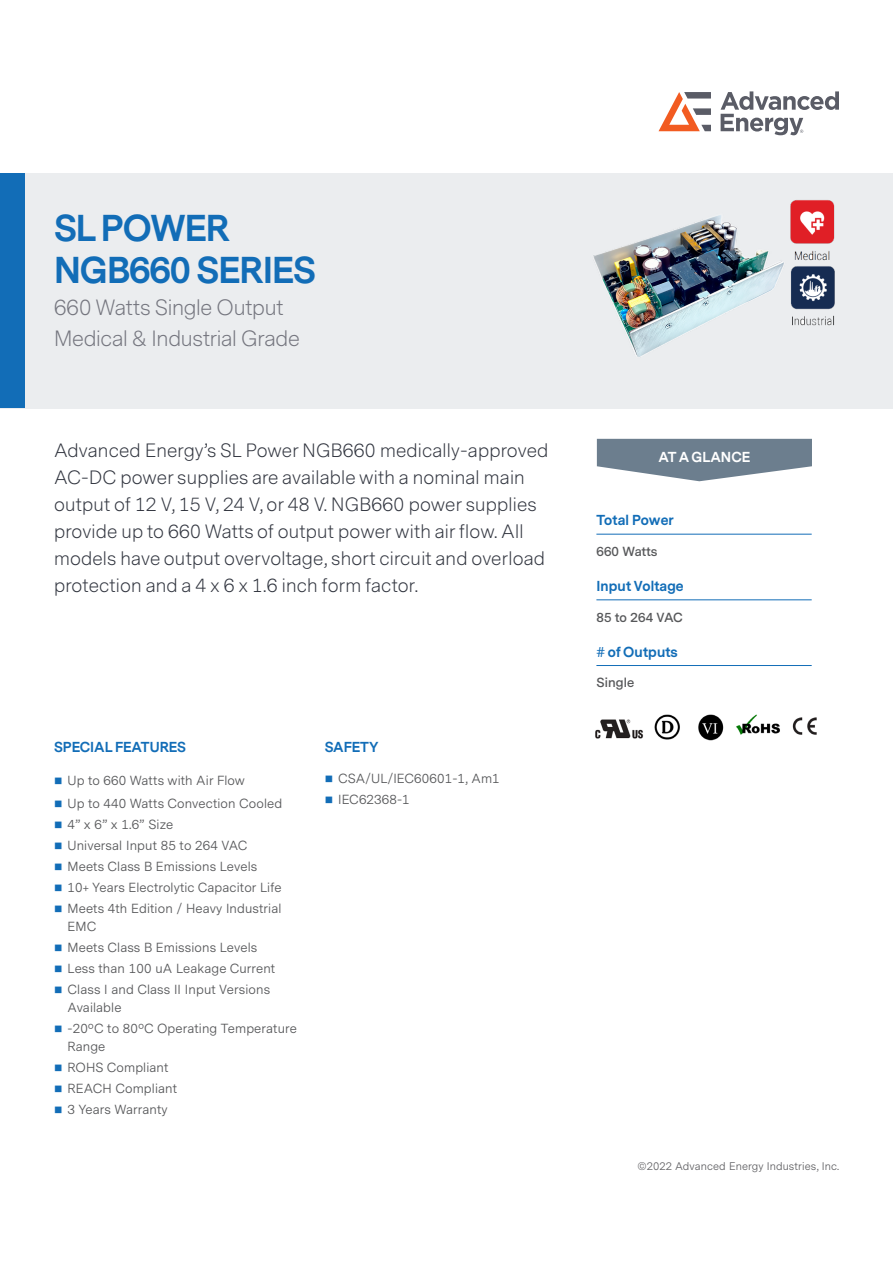
<style>
.page{position:relative;width:893px;height:1263px;background:#fff}
.page>*{position:absolute;margin:0;border:0;box-sizing:border-box;transform-origin:0 0}
.t1{font:700 34.95px "Messina Sans";letter-spacing:-.025em;color:#126db7}
.TitleSub{font:300 20.55px "Messina Sans";letter-spacing:-.015em;color:#75767f}
.Product_Overview_bod{font:300 18px/27px "Messina Sans";letter-spacing:.01em;color:#323640}
.At_a_Glance_Subhead{font:700 13.5px "Messina Sans";letter-spacing:.01em;color:#126db7}
.Cover_Heading{font:700 13.5px "Messina Sans";color:#126db7}
.Heading_1{font:700 13.5px "Messina Sans";color:#fff}
.Bulleted{font:13.2px/18px "Messina Sans";letter-spacing:.01em;color:#57585a}
.At_A_Glance_Text_Las{font:600 13.2px "Messina Sans";letter-spacing:.01em;color:#57585a}
.t2{font:11.1px "Messina Sans";letter-spacing:.01em;color:#636366}
.s1{color:#126db7}
</style>
<div class="page">
<div style="left:0;top:173px;width:893px;height:235px;background:#ebedef"></div>
<div style="left:0;top:173px;width:24px;height:235px;background:#126db7"></div>
<svg style="left:597px;top:439px;width:215px;height:42px"></svg>
<hr style="left:596px;top:534px;width:216px;height:1px;background:#126db7">
<hr style="left:596px;top:600px;width:216px;height:1px;background:#126db7">
<hr style="left:596px;top:665px;width:216px;height:1px;background:#126db7">
<svg style="left:658px;top:92px;width:53px;height:39px"></svg>
<svg style="left:721px;top:91px;width:118px;height:44px"></svg>
<img style="left:593px;top:215px;width:191px;height:142px">
<img style="left:790px;top:200px;width:45px;height:126px">
<img style="left:595px;top:714px;width:222px;height:26px">
<p class="t1" style="left:54px;top:204px;width:177px">SL POWER</p>
<p class="t1" style="left:54px;top:246px;width:263px">NGB660 SERIES</p>
<p class="TitleSub" style="left:54px;top:294px;width:231px">660 Watts Single Output</p>
<p class="TitleSub" style="left:54px;top:325px;width:247px">Medical &amp; Industrial Grade</p>
<p class="Product_Overview_bod" style="left:54px;top:438px;width:496px">Advanced Energy’s SL Power NGB660 medically-approved</p>
<p class="Heading_1" style="left:658px;top:448px;width:93px">AT A GLANCE</p>
<p class="Product_Overview_bod" style="left:54px;top:465px;width:492px">AC-DC power supplies are available with a nominal main output of 12 V, 15 V, 24 V, or 48 V. NGB660 power supplies provide up to 660 Watts of output power with air flow. All models have output overvoltage, short circuit and overload protection and a 4 x 6 x 1.6 inch form factor.</p>
<p class="At_a_Glance_Subhead" style="left:596px;top:511px;width:79px">Total Power</p>
<p class="At_A_Glance_Text_Las" style="left:596px;top:543px;width:63px">660 Watts</p>
<p class="At_a_Glance_Subhead" style="left:596px;top:576px;width:89px">Input Voltage</p>
<p class="At_A_Glance_Text_Las" style="left:596px;top:609px;width:88px">85 to 264 VAC</p>
<p class="At_a_Glance_Subhead" style="left:596px;top:642px;width:83px"># of Outputs</p>
<p class="At_A_Glance_Text_Las" style="left:596px;top:675px;width:39px">Single</p>
<p class="Cover_Heading" style="left:54px;top:738px;width:134px">SPECIAL FEATURES</p>
<p class="Bulleted" style="left:54px;top:772px;width:193px"><span class="s1">■</span> Up to 660 Watts with Air Flow</p>
<p class="Bulleted" style="left:54px;top:795px;width:230px"><span class="s1">■</span> Up to 440 Watts Convection Cooled</p>
<p class="Bulleted" style="left:54px;top:816px;width:121px"><span class="s1">■</span> 4” x 6” x 1.6” Size</p>
<p class="Bulleted" style="left:54px;top:837px;width:195px"><span class="s1">■</span> Universal Input 85 to 264 VAC</p>
<p class="Bulleted" style="left:54px;top:858px;width:205px"><span class="s1">■</span> Meets Class B Emissions Levels</p>
<p class="Bulleted" style="left:54px;top:879px;width:229px"><span class="s1">■</span> 10+ Years Electrolytic Capacitor Life</p>
<p class="Bulleted" style="left:68px;top:900px;width:215px;text-indent:-14px"><span class="s1">■</span> Meets 4th Edition / Heavy Industrial<br>EMC</p>
<p class="Bulleted" style="left:54px;top:939px;width:205px"><span class="s1">■</span> Meets Class B Emissions Levels</p>
<p class="Bulleted" style="left:54px;top:960px;width:223px"><span class="s1">■</span> Less than 100 uA Leakage Current</p>
<p class="Bulleted" style="left:68px;top:981px;width:204px;text-indent:-14px"><span class="s1">■</span> Class I and Class II Input Versions<br>Available</p>
<p class="Bulleted" style="left:68px;top:1020px;width:231px;text-indent:-14px"><span class="s1">■</span> -20ºC to 80ºC Operating Temperature<br>Range</p>
<p class="Bulleted" style="left:54px;top:1059px;width:116px"><span class="s1">■</span> ROHS Compliant</p>
<p class="Bulleted" style="left:54px;top:1080px;width:125px"><span class="s1">■</span> REACH Compliant</p>
<p class="Bulleted" style="left:54px;top:1101px;width:115px"><span class="s1">■</span> 3 Years Warranty</p>
<p class="Cover_Heading" style="left:325px;top:738px;width:55px">SAFETY</p>
<p class="Bulleted" style="left:325px;top:770px;width:177px"><span class="s1">■</span> CSA/UL/IEC60601-1, Am1</p>
<p class="Bulleted" style="left:325px;top:791px;width:87px"><span class="s1">■</span> IEC62368-1</p>
<p class="t2" style="left:637px;top:1160px;width:203px">©2022 Advanced Energy Industries, Inc.</p>
</div>
